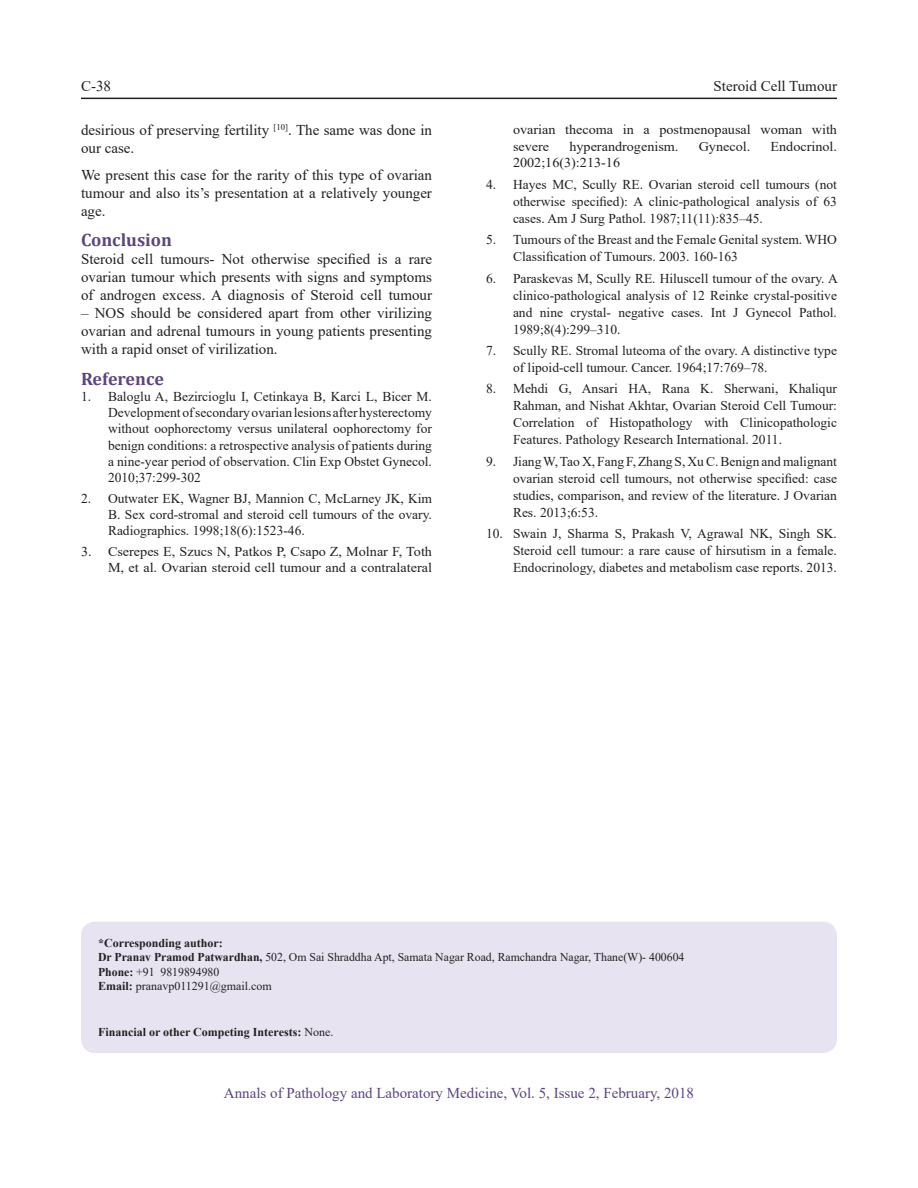
<style>
.page{position:relative;width:918px;height:1188px;background:#fff}
.page>*{position:absolute;margin:0;border:0;box-sizing:border-box;transform-origin:0 0}
.Subhead{font:700 18px "Cambria";color:#5d4481}
.BodyText{font:15px/18px "Times New Roman";color:#231f20;text-align:justify}
.t1{font:15px "Times New Roman";color:#5d4481}
.Foliu{font:15px "Times New Roman";color:#231f20}
.t2{font:13.5px/17px "Times New Roman";color:#231f20;text-align:justify}
.t3{font:13.5px/16.2px "Times New Roman";color:#231f20;text-align:right;scale:1.05 1}
.Fotnote{font:12px/14.4px "Times New Roman";color:#231f20}
.Fotnote-2{font:700 12px "Times New Roman";color:#231f20}
.s1{font-weight:700}
.s2{font-weight:400}
</style>
<div class="page">
<hr style="left:81px;top:98px;width:756px;height:1px;background:#231f20">
<div style="left:82px;top:922px;width:754px;height:130px;background:#e7e3f1;border-radius:14px"></div>
<div style="left:81px;top:922px;width:756px;height:131px;border:2px solid #e7e3f1;border-radius:14px"></div>
<p class="Foliu" style="left:81px;top:76px;width:31px">C-38</p>
<p class="Foliu" style="left:714px;top:76px;width:125px">Steroid Cell Tumour</p>
<p class="BodyText" style="left:81px;top:120px;width:353px">desirious of preserving fertility <sup>[10]</sup>. The same was done in our case.</p>
<p class="BodyText" style="left:81px;top:165px;width:352px">We present this case for the rarity of this type of ovarian tumour and also its’s presentation at a relatively younger age.</p>
<p class="Subhead" style="left:81px;top:227px;width:93px">Conclusion</p>
<p class="BodyText" style="left:81px;top:250px;width:353px">Steroid cell tumours- Not otherwise specified is a rare ovarian tumour which presents with signs and symptoms of androgen excess. A diagnosis of Steroid cell tumour</p>
<p class="BodyText" style="left:81px;top:304px;width:353px">– NOS should be considered apart from other virilizing ovarian and adrenal tumours in young patients presenting with a rapid onset of virilization.</p>
<p class="Subhead" style="left:81px;top:366px;width:84px">Reference</p>
<p class="t2" style="left:108px;top:388px;width:326px;line-height:16.2px;text-indent:-27px">1. Baloglu A, Bezircioglu I, Cetinkaya B, Karci L, Bicer M.<br>Development of secondary ovarian lesions after hysterectomy without oophorectomy versus unilateral oophorectomy for benign conditions: a retrospective analysis of patients during a nine-year period of observation. Clin Exp Obstet Gynecol.<br>2010;37:299-302</p>
<p class="t2" style="left:108px;top:490px;width:326px;line-height:16.2px;text-indent:-27px">2. Outwater EK, Wagner BJ, Mannion C, McLarney JK, Kim B. Sex cord-stromal and steroid cell tumours of the ovary.<br>Radiographics. 1998;18(6):1523-46.</p>
<p class="t3" style="left:81px;top:543px;width:336px">3. Cserepes E, Szucs N, Patkos P, Csapo Z, Molnar F, Toth<br>M, et al. Ovarian steroid cell tumour and a contralateral</p>
<p class="t3" style="left:513px;top:120px;width:310px;line-height:17px;text-align:left">ovarian thecoma in a postmenopausal woman with severe</p>
<p class="t3" style="left:569px;top:137px;width:105px">hyperandrogenism.</p>
<p class="t3" style="left:699px;top:137px;width:51px">Gynecol.</p>
<p class="t3" style="left:771px;top:137px;width:65px">Endocrinol.</p>
<p class="t3" style="left:513px;top:154px;width:103px">2002;16(3):213-16</p>
<p class="t2" style="left:513px;top:175px;width:326px;text-indent:-27px">4. Hayes MC, Scully RE. Ovarian steroid cell tumours (not otherwise specified): A clinic-pathological analysis of 63 cases. Am J Surg Pathol. 1987;11(11):835–45.</p>
<p class="t2" style="left:513px;top:231px;width:326px;text-indent:-27px">5. Tumours of the Breast and the Female Genital system. WHO<br>Classification of Tumours. 2003. 160-163</p>
<p class="t2" style="left:513px;top:269px;width:326px;text-indent:-27px">6. Paraskevas M, Scully RE. Hiluscell tumour of the ovary. A clinico-pathological analysis of 12 Reinke crystal-positive and nine crystal- negative cases. Int J Gynecol Pathol.<br>1989;8(4):299–310.</p>
<p class="t2" style="left:513px;top:342px;width:326px;text-indent:-27px">7. Scully RE. Stromal luteoma of the ovary. A distinctive type of lipoid-cell tumour. Cancer. 1964;17:769–78.</p>
<p class="t2" style="left:513px;top:380px;width:326px;text-indent:-27px">8. Mehdi G, Ansari HA, Rana K. Sherwani, Khaliqur Rahman, and Nishat Akhtar, Ovarian Steroid Cell Tumour:<br>Correlation of Histopathology with Clinicopathologic Features. Pathology Research International. 2011.</p>
<p class="t2" style="left:513px;top:452px;width:326px;text-indent:-27px">9. Jiang W, Tao X, Fang F, Zhang S, Xu C. Benign and malignant ovarian steroid cell tumours, not otherwise specified: case studies, comparison, and review of the literature. J Ovarian Res. 2013;6:53.</p>
<p class="t2" style="left:513px;top:525px;width:326px;text-indent:-27px">10. Swain J, Sharma S, Prakash V, Agrawal NK, Singh SK.<br>Steroid cell tumour: a rare cause of hirsutism in a female.<br>Endocrinology, diabetes and metabolism case reports. 2013.</p>
<p class="Fotnote" style="left:98px;top:935px;width:588px"><span class="s1">*Corresponding author:<br>Dr Pranav Pramod Patwardhan,</span> 502, Om Sai Shraddha Apt, Samata Nagar Road, Ramchandra Nagar, Thane(W)- 400604</p>
<p class="Fotnote" style="left:98px;top:964px;width:123px"><span class="s1">Phone:</span> +91 9819894980</p>
<p class="Fotnote" style="left:98px;top:978px;width:175px"><span class="s1">Email:</span> pranavp011291@gmail.com</p>
<p class="Fotnote-2" style="left:98px;top:1023px;width:237px">Financial or other Competing Interests: <span class="s2">None.</span></p>
<p class="t1" style="left:224px;top:1082px;width:472px">Annals of Pathology and Laboratory Medicine, Vol. 5, Issue 2, February, 2018</p>
</div>
